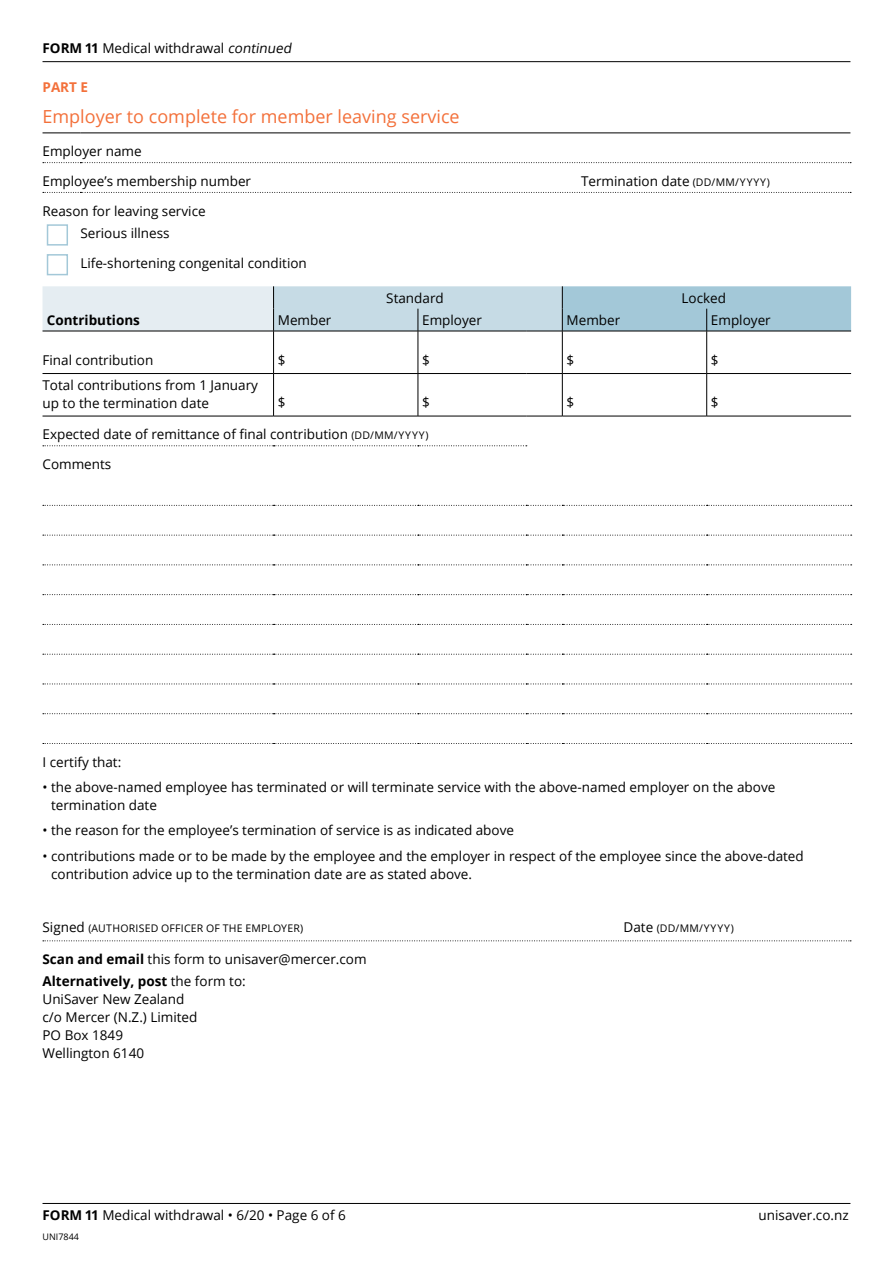
<style>
.page{position:relative;width:893px;height:1263px;background:#fff}
.page>*{position:absolute;margin:0;border:0;box-sizing:border-box;transform-origin:0 0}
.t1{font:18px "Open Sans";color:#f3703a}
.t2{font:13.5px/18px "Open Sans";color:#000}
.t3{font:700 13.5px "Open Sans";color:#000}
.t4{font:700 13.5px "Open Sans";color:#f3703a}
.t5{font:10.5px "Open Sans";letter-spacing:.025em;color:#000}
.t6{font:9px "Open Sans";color:#000}
.s1{font-weight:700}
.s2{font-style:italic}
.s3{font-size:10.5px}
.s4{font-size:13.5px}
</style>
<div class="page">
<svg style="left:43px;top:940px;width:808px;height:1px"></svg>
<hr style="left:43px;top:1203px;width:807px;height:1px;background:#000">
<hr style="left:43px;top:61px;width:807px;height:1px;background:#000">
<svg style="left:43px;top:162px;width:808px;height:1px"></svg>
<svg style="left:43px;top:192px;width:808px;height:1px"></svg>
<hr style="left:43px;top:133px;width:37px;height:1px;background:#000">
<hr style="left:80px;top:133px;width:770px;height:1px;background:#000">
<div style="left:47px;top:224px;width:21px;height:22px;background:#fff;border:2px solid #a3c8d8"></div>
<div style="left:47px;top:254px;width:21px;height:21px;background:#fff;border:2px solid #a3c8d8"></div>
<hr style="left:43px;top:331px;width:231px;height:1px;background:#000">
<hr style="left:274px;top:331px;width:144px;height:1px;background:#000">
<hr style="left:418px;top:331px;width:108px;height:1px;background:#000">
<hr style="left:526px;top:331px;width:36px;height:1px;background:#000">
<hr style="left:562px;top:331px;width:145px;height:1px;background:#000">
<hr style="left:707px;top:331px;width:144px;height:1px;background:#000">
<hr style="left:43px;top:373px;width:231px;height:1px;background:#000">
<hr style="left:274px;top:373px;width:144px;height:1px;background:#000">
<hr style="left:418px;top:373px;width:108px;height:1px;background:#000">
<hr style="left:526px;top:373px;width:36px;height:1px;background:#000">
<hr style="left:562px;top:373px;width:145px;height:1px;background:#000">
<hr style="left:707px;top:373px;width:144px;height:1px;background:#000">
<hr style="left:43px;top:416px;width:231px;height:1px;background:#000">
<hr style="left:274px;top:416px;width:144px;height:1px;background:#000">
<hr style="left:418px;top:416px;width:108px;height:1px;background:#000">
<hr style="left:526px;top:416px;width:36px;height:1px;background:#000">
<hr style="left:562px;top:416px;width:145px;height:1px;background:#000">
<hr style="left:707px;top:416px;width:144px;height:1px;background:#000">
<svg style="left:43px;top:286px;width:808px;height:45px;background:#bfd6e0"></svg>
<hr style="left:273px;top:331px;width:1px;height:42px;background:#000">
<hr style="left:418px;top:331px;width:1px;height:42px;background:#000">
<hr style="left:562px;top:331px;width:1px;height:42px;background:#000">
<hr style="left:706px;top:331px;width:1px;height:42px;background:#000">
<hr style="left:273px;top:374px;width:1px;height:42px;background:#000">
<hr style="left:418px;top:374px;width:1px;height:42px;background:#000">
<hr style="left:562px;top:374px;width:1px;height:42px;background:#000">
<hr style="left:706px;top:374px;width:1px;height:42px;background:#000">
<svg style="left:43px;top:445px;width:484px;height:1px"></svg>
<svg style="left:43px;top:505px;width:809px;height:1px"></svg>
<svg style="left:43px;top:535px;width:809px;height:1px"></svg>
<svg style="left:43px;top:564px;width:809px;height:1px"></svg>
<svg style="left:43px;top:594px;width:809px;height:1px"></svg>
<svg style="left:43px;top:624px;width:809px;height:1px"></svg>
<svg style="left:43px;top:654px;width:809px;height:1px"></svg>
<svg style="left:43px;top:683px;width:809px;height:1px"></svg>
<svg style="left:43px;top:713px;width:809px;height:1px"></svg>
<svg style="left:43px;top:743px;width:809px;height:1px"></svg>
<p class="t2" style="left:43px;top:39px;width:253px"><span class="s1">FORM 11</span> Medical withdrawal <span class="s2">continued</span></p>
<p class="t4" style="left:43px;top:78px;width:47px">PART E</p>
<h1 class="t1" style="left:43px;top:104px;width:419px">Employer to complete for member leaving service</h1>
<p class="t2" style="left:43px;top:142px;width:101px">Employer name</p>
<p class="t2" style="left:43px;top:171px;width:210px">Employee’s membership number</p>
<p class="t2" style="left:581px;top:171px;width:190px">Termination date <span class="s3">(DD/MM/YYYY)</span></p>
<p class="t2" style="left:43px;top:199px;width:165px;line-height:23px;text-align:center">Reason for leaving service<br>Serious illness</p>
<p class="t2" style="left:80px;top:254px;width:228px">Life-shortening congenital condition</p>
<p class="t2" style="left:386px;top:288px;width:59px">Standard</p>
<p class="t2" style="left:681px;top:288px;width:46px">Locked</p>
<p class="t3" style="left:47px;top:311px;width:95px">Contributions</p>
<p class="t2" style="left:278px;top:311px;width:55px">Member</p>
<p class="t2" style="left:422px;top:311px;width:61px">Employer</p>
<p class="t2" style="left:567px;top:311px;width:55px">Member</p>
<p class="t2" style="left:711px;top:311px;width:61px">Employer</p>
<p class="t2" style="left:43px;top:350px;width:112px">Final contribution</p>
<p class="t2" style="left:278px;top:350px;width:9px">$</p>
<p class="t2" style="left:422px;top:350px;width:9px">$</p>
<p class="t2" style="left:567px;top:350px;width:9px">$</p>
<p class="t2" style="left:711px;top:350px;width:9px">$</p>
<p class="t2" style="left:43px;top:376px;width:217px">Total contributions from 1 January up to the termination date</p>
<p class="t2" style="left:278px;top:393px;width:9px">$</p>
<p class="t2" style="left:422px;top:393px;width:9px">$</p>
<p class="t2" style="left:567px;top:393px;width:9px">$</p>
<p class="t2" style="left:711px;top:393px;width:9px">$</p>
<p class="t2" style="left:43px;top:425px;width:387px">Expected date of remittance of final contribution <span class="s3">(DD/MM/YYYY)</span></p>
<p class="t2" style="left:43px;top:455px;width:70px">Comments</p>
<p class="t2" style="left:43px;top:752px;width:80px">I certify that:</p>
<p class="t2" style="left:51px;top:778px;width:726px;text-indent:-9px">• the above-named employee has terminated or will terminate service with the above-named employer on the above termination date</p>
<p class="t2" style="left:43px;top:820px;width:473px">• the reason for the employee’s termination of service is as indicated above</p>
<p class="t2" style="left:51px;top:847px;width:754px;text-indent:-9px">• contributions made or to be made by the employee and the employer in respect of the employee since the above-dated contribution advice up to the termination date are as stated above.</p>
<p class="t5" style="left:43px;top:921px;width:262px"><span class="s4">Signed</span> (AUTHORISED OFFICER OF THE EMPLOYER)</p>
<p class="t5" style="left:624px;top:921px;width:112px"><span class="s4">Date</span> (DD/MM/YYYY)</p>
<p class="t2" style="left:43px;top:947px;width:326px;line-height:22.2px"><span class="s1">Scan and email</span> this form to unisaver@mercer.com<br><span class="s1">Alternatively, post</span> the form to:</p>
<p class="t2" style="left:43px;top:990px;width:156px">UniSaver New Zealand c/o Mercer (N.Z.) Limited<br>PO Box 1849<br>Wellington 6140</p>
<p class="t2" style="left:43px;top:1206px;width:305px"><span class="s1">FORM 11</span> Medical withdrawal • 6/20 • Page 6 of 6</p>
<p class="t2" style="left:759px;top:1206px;width:92px">unisaver.co.nz</p>
<p class="t6" style="left:43px;top:1231px;width:38px">UNI7844</p>
</div>
